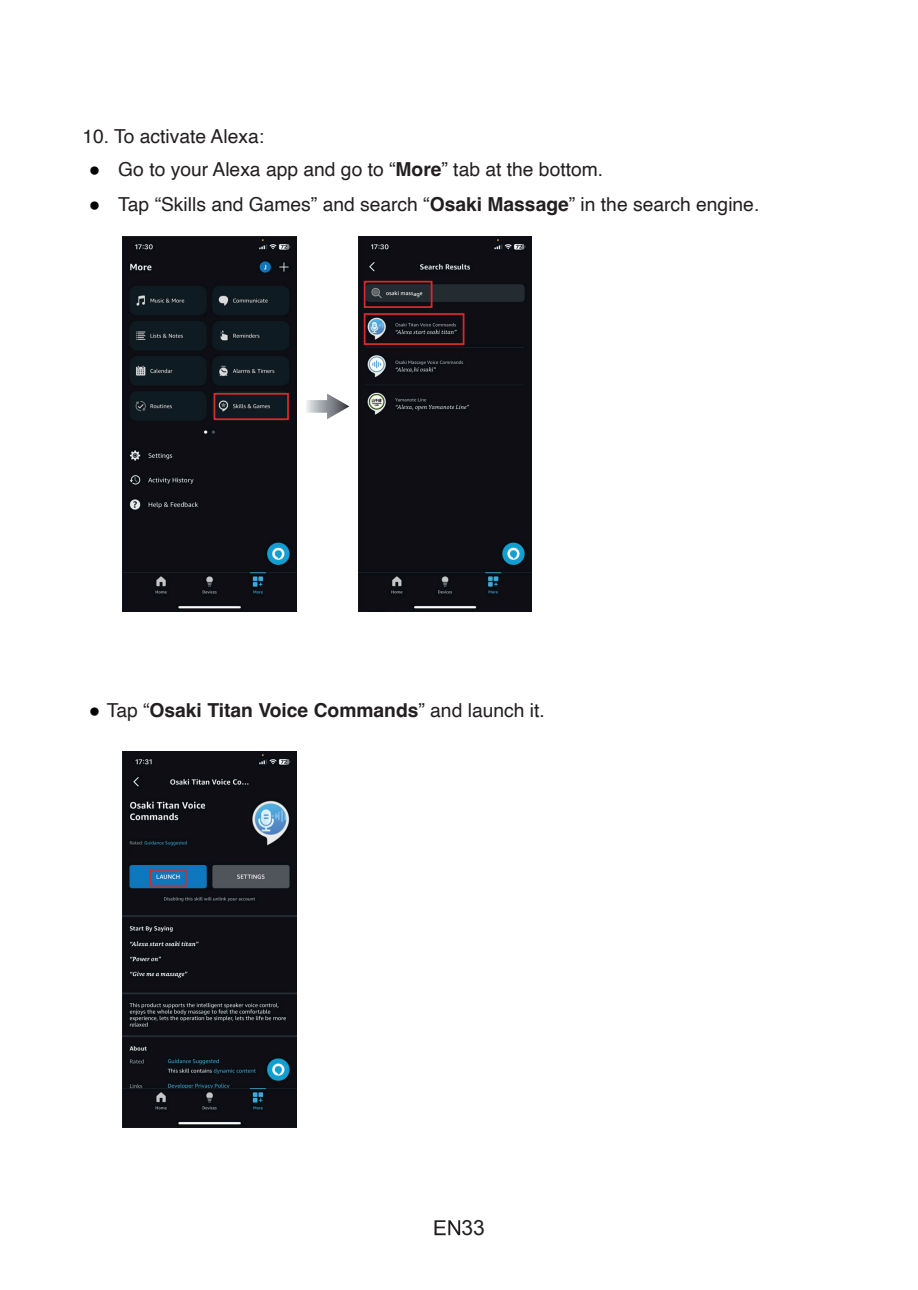
<style>
.page{position:relative;width:918px;height:1290px;background:#fff}
.page>*{position:absolute;margin:0;border:0;box-sizing:border-box;transform-origin:0 0}
.t1{font:21px "Arial";color:#231f20}
.t2{font:19.25px "Helvetica";color:#231f20}
.t3{font:700 19.25px "Helvetica";color:#231f20}
.t4{font:6.12px "Myriad Pro";color:#fff}
.s1{font-family:"Arial";color:#030303}
.s2{font-weight:700}
.s3{font-family:"Arial";font-weight:400;color:#030303}
.s4{font-weight:400}
</style>
<div class="page">
<img style="left:123px;top:237px;width:173px;height:375px">
<img style="left:123px;top:752px;width:173px;height:375px">
<img style="left:358px;top:237px;width:173px;height:375px">
<div style="left:214px;top:393px;width:75px;height:27px;border:2px solid #d8292c"></div>
<div style="left:364px;top:281px;width:68px;height:27px;border:2px solid #d8292c"></div>
<div style="left:364px;top:313px;width:100px;height:32px;border:2px solid #d8292c"></div>
<div style="left:149px;top:869px;width:38px;height:17px;border:2px solid #d8292c"></div>
<div style="left:130px;top:847px;width:43px;height:14px;background:#0e0e14"></div>
<div style="left:126px;top:826px;width:43px;height:13px;background:#0e0e14"></div>
<svg style="left:434px;top:1220px;width:26px;height:15px"></svg>
<div style="left:413px;top:291px;width:6px;height:7px;background:#252c31"></div>
<img style="left:306px;top:394px;width:43px;height:25px">
<p class="t2" style="left:82px;top:122px;width:183px">10. To activate Alexa:</p>
<p class="t2" style="left:89px;top:155px;width:516px"><span class="s1">●</span> Go to your Alexa app and go to “<span class="s2">More</span>” tab at the bottom.</p>
<p class="t2" style="left:89px;top:190px;width:672px"><span class="s1">●</span> Tap “Skills and Games” and search “<span class="s2">Osaki Massage</span>” in the search engine.</p>
<p class="t4" style="left:413px;top:290px;width:8px">ag</p>
<p class="t3" style="left:89px;top:698px;width:457px"><span class="s3">●</span> <span class="s4">Tap “</span>Osaki Titan Voice Commands<span class="s4">” and launch it.</span></p>
<p class="t1" style="left:461px;top:1214px;width:25px">33</p>
</div>
